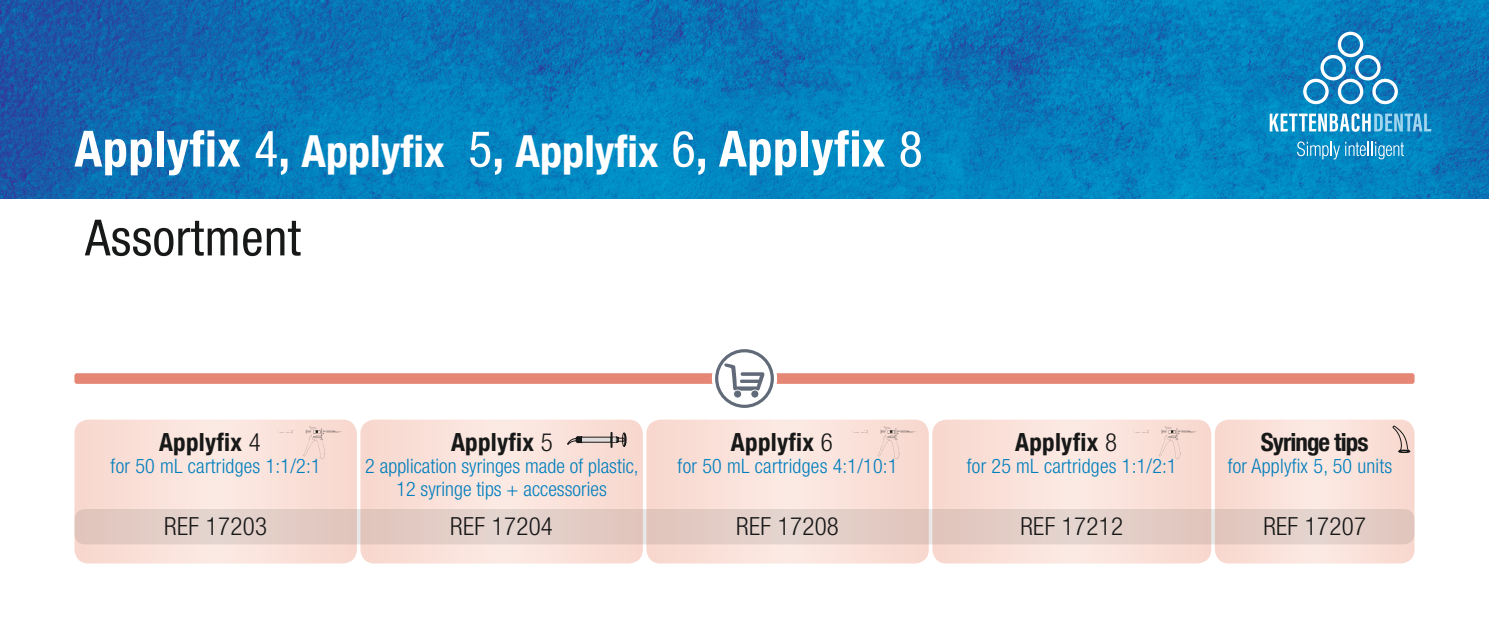
<style>
.page{position:relative;width:1489px;height:638px;background:#fff}
.page>*{position:absolute;margin:0;border:0;box-sizing:border-box;transform-origin:0 0}
.HL3_28pt_auf_schwarz{font:700 condensed 50px "Helvetica Neue LT Com";letter-spacing:.01em;color:#fff}
.t1{font:condensed 50px "Helvetica Neue LT Com";letter-spacing:.01em;color:#171818}
.Fließtext_Zentriert{font:300 condensed 25px "Helvetica Neue LT Com";letter-spacing:.01em;color:#171818}
.Fließtext_Zentriert-2{font:700 condensed 25px "Helvetica Neue LT Com";letter-spacing:.01em;color:#171818}
.Fließtext_Zentriert-3{font:700 condensed 25px "Helvetica Neue LT Com";letter-spacing:-.04em;color:#171818}
.Pack_inhalt{font:300 condensed 20px "Helvetica Neue LT Com";letter-spacing:.01em;color:#007ebd}
.Fließtext_Zentriert-4{font:300 condensed 20px/22.5px "Helvetica Neue LT Com";color:#007ebd;text-align:center}
.s1{font-weight:400}
.s2{font-size:44.25px}
.s3{font-weight:300}
</style>
<div class="page">
<img style="left:0;top:0;width:1488px;height:198px">
<svg style="left:1269px;top:113px;width:162px;height:19px"></svg>
<svg style="left:1296px;top:141px;width:107px;height:19px;background:#3a9ecd"></svg>
<svg style="left:1302px;top:32px;width:95px;height:72px"></svg>
<div style="left:74px;top:373px;width:1340px;height:11px;background:#e58774;border-radius:2px"></div>
<svg style="left:712px;top:349px;width:65px;height:59px"></svg>
<div style="left:74px;top:419px;width:283px;height:144px;background:#fae1da;border-radius:14px"></div>
<div style="left:646px;top:419px;width:282px;height:144px;background:#fae1da;border-radius:14px"></div>
<div style="left:360px;top:419px;width:283px;height:144px;background:#fae0d9;border-radius:14px"></div>
<div style="left:932px;top:419px;width:279px;height:144px;background:#fae1da;border-radius:14px"></div>
<div style="left:1214px;top:419px;width:200px;height:144px;background:#fae0d9;border-radius:14px"></div>
<div style="left:74px;top:509px;width:1340px;height:35px;background:#e3ccc6;border-radius:11px"></div>
<img style="left:277px;top:427px;width:64px;height:32px">
<img style="left:852px;top:427px;width:63px;height:32px">
<img style="left:1133px;top:427px;width:63px;height:32px">
<svg style="left:567px;top:432px;width:59px;height:15px"></svg>
<svg style="left:1392px;top:426px;width:18px;height:27px"></svg>
<p class="HL3_28pt_auf_schwarz" style="left:74px;top:119px;width:849px">Applyfix <span class="s1">4</span>, <span class="s2">Applyfix</span> <span class="s1">5</span>, <span class="s2">Applyfix</span> <span class="s1">6</span>, Applyfix <span class="s1">8</span></p>
<h1 class="t1" style="left:85px;top:208px;width:217px">Assortment</h1>
<p class="Fließtext_Zentriert-2" style="left:159px;top:427px;width:103px">Applyfix <span class="s3">4</span></p>
<p class="Pack_inhalt" style="left:111px;top:455px;width:211px">for 50 mL cartridges 1:1/2:1</p>
<p class="Fließtext_Zentriert" style="left:164px;top:511px;width:104px">REF 17203</p>
<p class="Fließtext_Zentriert-2" style="left:451px;top:427px;width:103px">Applyfix <span class="s3">5</span></p>
<p class="Fließtext_Zentriert-4" style="left:365px;top:455px;width:275px">2 application syringes made of plastic,<br>12 syringe tips + accessories</p>
<p class="Fließtext_Zentriert" style="left:450px;top:511px;width:104px">REF 17204</p>
<p class="Fließtext_Zentriert" style="left:736px;top:511px;width:104px">REF 17208</p>
<p class="Fließtext_Zentriert" style="left:1020px;top:511px;width:104px">REF 17212</p>
<p class="Fließtext_Zentriert" style="left:1263px;top:511px;width:104px">REF 17207</p>
<p class="Fließtext_Zentriert-2" style="left:731px;top:427px;width:103px">Applyfix <span class="s3">6</span></p>
<p class="Pack_inhalt" style="left:677px;top:455px;width:221px">for 50 mL cartridges 4:1/10:1</p>
<p class="Fließtext_Zentriert-2" style="left:1015px;top:427px;width:103px">Applyfix <span class="s3">8</span></p>
<p class="Pack_inhalt" style="left:966px;top:455px;width:211px">for 25 mL cartridges 1:1/2:1</p>
<p class="Fließtext_Zentriert-3" style="left:1260px;top:427px;width:109px">Syringe tips</p>
<p class="Pack_inhalt" style="left:1227px;top:455px;width:166px">for Applyfix 5, 50 units</p>
</div>
